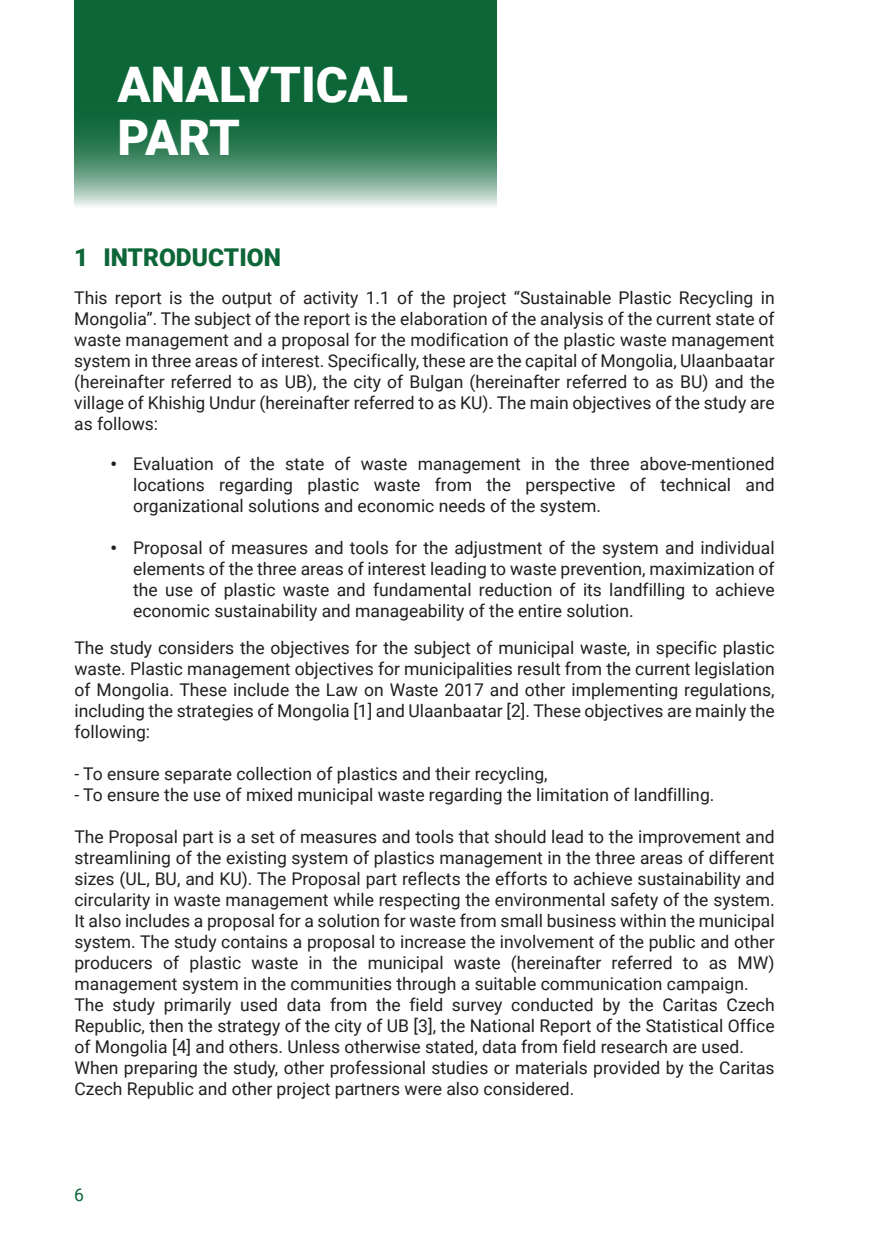
<style>
.page{position:relative;width:874px;height:1241px;background:#fff}
.page>*{position:absolute;margin:0;border:0;box-sizing:border-box;transform-origin:0 0}
.t1{font:900 49px/52.5px "Roboto";color:#fff}
.t2{font:900 24.5px "Roboto";color:#0c6638}
.t3{font:17.5px/21px "Roboto";color:#231f20;text-align:justify}
.t4{font:900 17.5px "Roboto";color:#231f20}
.t5{font:17.5px "Roboto";color:#0c6638}
</style>
<div class="page">
<svg style="left:74px;top:0;width:422px;height:206px;background:#2e7b54"></svg>
<h1 class="t1" style="left:117px;top:57px;width:292px">ANALYTICAL<br>PART</h1>
<h2 class="t2" style="left:74px;top:240px;width:208px">1 INTRODUCTION</h2>
<p class="t3" style="left:74px;top:286px;width:701px">This report is the output of activity 1.1 of the project “Sustainable Plastic Recycling in Mongolia”. The subject of the report is the elaboration of the analysis of the current state of waste management and a proposal for the modification of the plastic waste management system in three areas of interest. Specifically, these are the capital of Mongolia, Ulaanbaatar (hereinafter referred to as UB), the city of Bulgan (hereinafter referred to as BU) and the village of Khishig Undur (hereinafter referred to as KU). The main objectives of the study are as follows:</p>
<p class="t4" style="left:110px;top:451px;width:8px">•</p>
<p class="t4" style="left:110px;top:535px;width:8px">•</p>
<p class="t3" style="left:133px;top:452px;width:642px">Evaluation of the state of waste management in the three above-mentioned locations regarding plastic waste from the perspective of technical and organizational solutions and economic needs of the system.</p>
<p class="t3" style="left:133px;top:536px;width:642px">Proposal of measures and tools for the adjustment of the system and individual elements of the three areas of interest leading to waste prevention, maximization of the use of plastic waste and fundamental reduction of its landfilling to achieve economic sustainability and manageability of the entire solution.</p>
<p class="t3" style="left:74px;top:636px;width:701px">The study considers the objectives for the subject of municipal waste, in specific plastic waste. Plastic management objectives for municipalities result from the current legislation of Mongolia. These include the Law on Waste 2017 and other implementing regulations, including the strategies of Mongolia [1] and Ulaanbaatar [2]. These objectives are mainly the following:</p>
<p class="t3" style="left:74px;top:762px;width:474px">- To ensure separate collection of plastics and their recycling,</p>
<p class="t3" style="left:74px;top:783px;width:641px">- To ensure the use of mixed municipal waste regarding the limitation of landfilling.</p>
<p class="t3" style="left:74px;top:825px;width:701px;text-align:left">The Proposal part is a set of measures and tools that should lead to the improvement and streamlining of the existing system of plastics management in the three areas of different sizes (UL, BU, and KU). The Proposal part reflects the efforts to achieve sustainability and circularity in waste management while respecting the environmental safety of the system.<br>It also includes a proposal for a solution for waste from small business within the municipal system. The study contains a proposal to increase the involvement of the public and other producers of plastic waste in the municipal waste (hereinafter referred to as MW) management system in the communities through a suitable communication campaign.<br>The study primarily used data from the field survey conducted by the Caritas Czech Republic, then the strategy of the city of UB [3], the National Report of the Statistical Office of Mongolia [4] and others. Unless otherwise stated, data from field research are used.<br>When preparing the study, other professional studies or materials provided by the Caritas Czech Republic and other project partners were also considered.</p>
<p class="t5" style="left:74px;top:1182px;width:11px">6</p>
</div>
